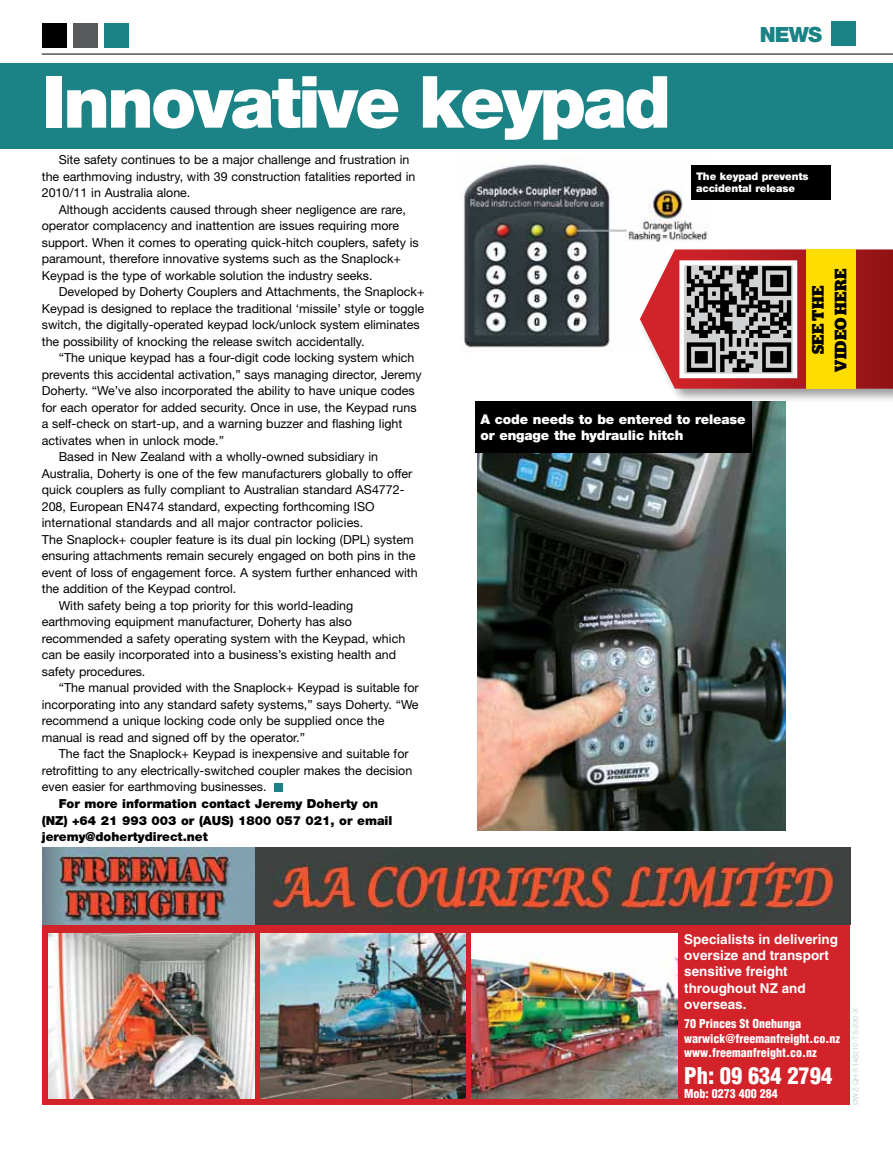
<style>
.page{position:relative;width:893px;height:1170px;background:#fff}
.page>*{position:absolute;margin:0;border:0;box-sizing:border-box;transform-origin:0 0}
.t1{font:900 72px "Helvetica Neue";letter-spacing:-.04em;color:#fff}
.t2{font:900 condensed 22.5px "Helvetica";color:#fff}
.t3{font:900 21px "Helvetica Neue";color:#1b8385}
.t4{font:700 16.65px/22.5px "Stag";letter-spacing:.02em;color:#000;text-align:center}
.t5{font:700 13.5px/16.4px "Helvetica";color:#fff}
.t6{font:900 13.35px/16.2px "Helvetica Neue";letter-spacing:-.01em;color:#fff}
.t7{font:12.45px/16.5px "Helvetica Neue";color:#000}
.t8{font:900 12.45px/16.5px "Helvetica Neue";color:#000}
.t9{font:900 condensed 12px/14.4px "Helvetica";color:#fff}
.t10{font:900 10.5px/12.6px "Helvetica Neue";letter-spacing:-.01em;color:#fff}
.t11{font:7.5px "Helvetica";color:#d1d3d4}
</style>
<div class="page">
<img style="left:463px;top:164px;width:250px;height:184px">
<div style="left:0;top:64px;width:893px;height:85px;background:#1b8385"></div>
<div style="left:274px;top:783px;width:9px;height:8px;background:#1b8385"></div>
<img style="left:477px;top:404px;width:309px;height:426px">
<div style="left:475px;top:401px;width:276px;height:52px;background:#000"></div>
<div style="left:638px;top:247px;width:255px;height:157px;background:#000;opacity:.4"></div>
<svg style="left:640px;top:249px;width:253px;height:139px"></svg>
<div style="left:806px;top:249px;width:50px;height:139px;background:#fd0"></div>
<img style="left:684px;top:265px;width:108px;height:108px">
<div style="left:679px;top:260px;width:118px;height:118px;border:4px solid #fff"></div>
<div style="left:692px;top:165px;width:139px;height:34px;background:#000"></div>
<div style="left:43px;top:847px;width:807px;height:257px;background:#d2232a"></div>
<img style="left:49px;top:933px;width:205px;height:165px">
<img style="left:260px;top:933px;width:206px;height:165px">
<img style="left:472px;top:933px;width:205px;height:165px">
<img style="left:43px;top:847px;width:807px;height:77px">
<hr style="left:42px;top:54px;width:851px;height:1px;background:#000">
<div style="left:831px;top:21px;width:25px;height:25px;background:#1b8385"></div>
<div style="left:43px;top:23px;width:24px;height:25px;background:#000"></div>
<div style="left:73px;top:23px;width:25px;height:25px;background:#58595b"></div>
<div style="left:104px;top:23px;width:25px;height:25px;background:#1b8385"></div>
<h1 class="t1" style="left:42px;top:59px;width:630px">Innovative keypad</h1>
<h3 class="t3" style="left:760px;top:22px;width:64px">NEWS</h3>
<p class="t7" style="left:42px;top:151px;width:375px;text-indent:17px">Site safety continues to be a major challenge and frustration in the earthmoving industry, with 39 construction fatalities reported in<br>2010/11 in Australia alone.</p>
<p class="t7" style="left:42px;top:201px;width:378px;text-indent:17px">Although accidents caused through sheer negligence are rare, operator complacency and inattention are issues requiring more support. When it comes to operating quick-hitch couplers, safety is paramount, therefore innovative systems such as the Snaplock+ Keypad is the type of workable solution the industry seeks.</p>
<p class="t7" style="left:42px;top:283px;width:384px;text-indent:17px">Developed by Doherty Couplers and Attachments, the Snaplock+ Keypad is designed to replace the traditional ‘missile’ style or toggle switch, the digitally-operated keypad lock/unlock system eliminates the possibility of knocking the release switch accidentally.</p>
<p class="t7" style="left:59px;top:349px;width:357px">“The unique keypad has a four-digit code locking system which</p>
<p class="t7" style="left:42px;top:366px;width:381px">prevents this accidental activation,” says managing director, Jeremy</p>
<p class="t7" style="left:42px;top:382px;width:375px">Doherty. “We’ve also incorporated the ability to have unique codes</p>
<p class="t7" style="left:42px;top:399px;width:376px">for each operator for added security. Once in use, the Keypad runs</p>
<p class="t7" style="left:42px;top:415px;width:362px">a self-check on start-up, and a warning buzzer and flashing light</p>
<p class="t7" style="left:42px;top:432px;width:184px">activates when in unlock mode.”</p>
<p class="t7" style="left:59px;top:448px;width:321px">Based in New Zealand with a wholly-owned subsidiary in</p>
<p class="t7" style="left:42px;top:465px;width:372px">Australia, Doherty is one of the few manufacturers globally to offer</p>
<p class="t7" style="left:42px;top:481px;width:364px">quick couplers as fully compliant to Australian standard AS4772-</p>
<p class="t7" style="left:42px;top:498px;width:334px">208, European EN474 standard, expecting forthcoming ISO</p>
<p class="t7" style="left:42px;top:514px;width:323px">international standards and all major contractor policies.</p>
<p class="t7" style="left:42px;top:531px;width:373px">The Snaplock+ coupler feature is its dual pin locking (DPL) system</p>
<p class="t7" style="left:42px;top:547px;width:375px">ensuring attachments remain securely engaged on both pins in the</p>
<p class="t7" style="left:42px;top:564px;width:377px">event of loss of engagement force. A system further enhanced with</p>
<p class="t7" style="left:42px;top:580px;width:196px">the addition of the Keypad control.</p>
<p class="t7" style="left:59px;top:597px;width:296px">With safety being a top priority for this world-leading</p>
<p class="t7" style="left:42px;top:613px;width:312px">earthmoving equipment manufacturer, Doherty has also</p>
<p class="t7" style="left:42px;top:630px;width:365px">recommended a safety operating system with the Keypad, which</p>
<p class="t7" style="left:42px;top:646px;width:356px">can be easily incorporated into a business’s existing health and</p>
<p class="t7" style="left:42px;top:663px;width:105px">safety procedures.</p>
<p class="t7" style="left:59px;top:679px;width:361px">“The manual provided with the Snaplock+ Keypad is suitable for</p>
<p class="t7" style="left:42px;top:696px;width:378px">incorporating into any standard safety systems,” says Doherty. “We</p>
<p class="t7" style="left:42px;top:712px;width:344px">recommend a unique locking code only be supplied once the</p>
<p class="t7" style="left:42px;top:729px;width:265px">manual is read and signed off by the operator.”</p>
<p class="t7" style="left:59px;top:745px;width:351px">The fact the Snaplock+ Keypad is inexpensive and suitable for</p>
<p class="t7" style="left:42px;top:762px;width:372px">retrofitting to any electrically-switched coupler makes the decision</p>
<p class="t7" style="left:42px;top:778px;width:226px">even easier for earthmoving businesses.</p>
<p class="t8" style="left:42px;top:795px;width:352px;text-indent:17px">For more information contact Jeremy Doherty on (NZ) +64 21 993 003 or (AUS) 1800 057 021, or email jeremy@dohertydirect.net</p>
<p class="t10" style="left:696px;top:170px;width:114px">The keypad prevents accidental release</p>
<p class="t6" style="left:480px;top:411px;width:266px">A code needs to be entered to release or engage the hydraulic hitch</p>
<h3 class="t4" style="left:807px;top:371px;width:105px;rotate:-90deg">See the video here</h3>
<p class="t5" style="left:684px;top:930px;width:155px">Specialists in delivering oversize and transport sensitive freight throughout NZ and overseas.</p>
<p class="t9" style="left:684px;top:1016px;width:157px">70 Princes St Onehunga warwick@freemanfreight.co.nz www.freemanfreight.co.nz</p>
<h2 class="t2" style="left:684px;top:1061px;width:150px">Ph: 09 634 2794</h2>
<p class="t9" style="left:684px;top:1086px;width:95px">Mob: 0273 400 284</p>
<p class="t11" style="left:851px;top:1104px;width:99px;rotate:-90deg">DWZ-QH-5146210-TS-230-X</p>
</div>
